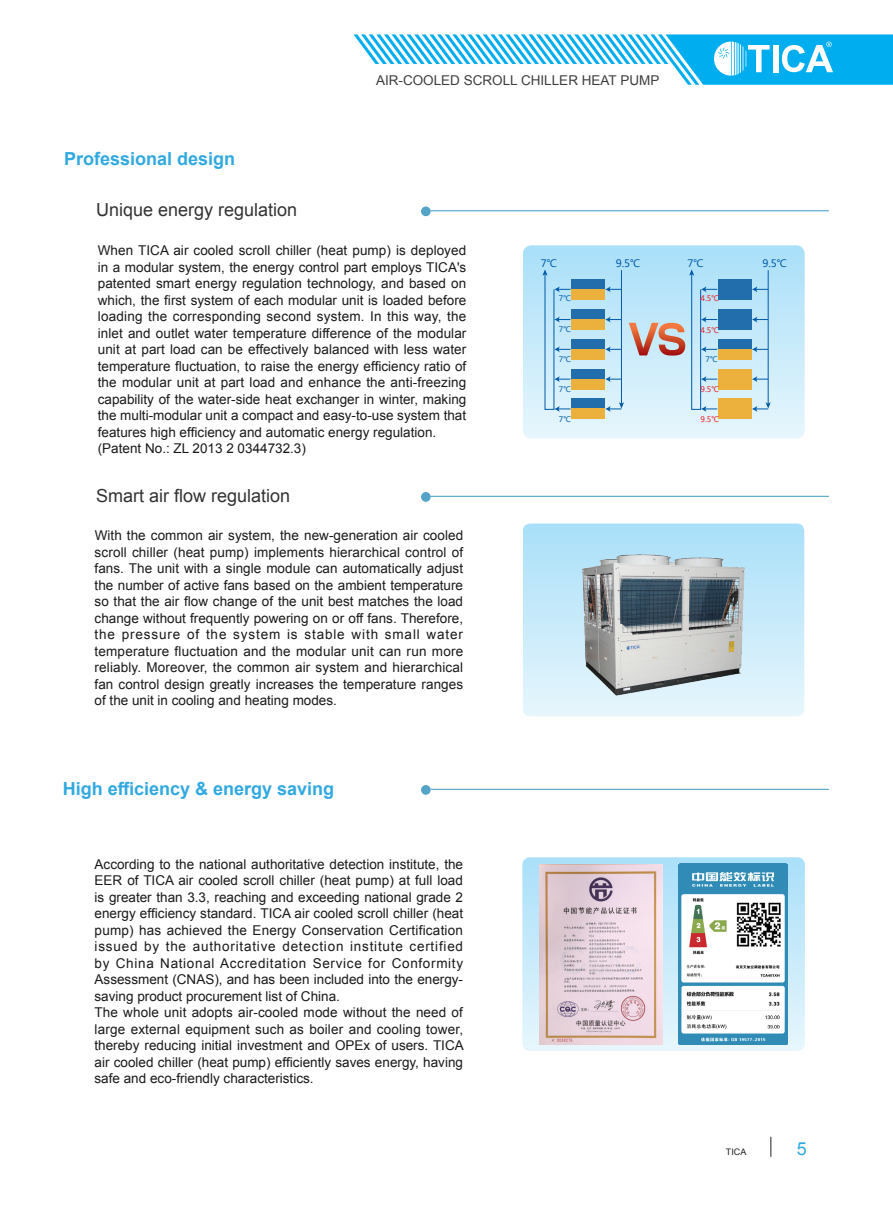
<style>
.page{position:relative;width:893px;height:1212px;background:#fff}
.page>*{position:absolute;margin:0;border:0;box-sizing:border-box;transform-origin:0 0}
.t1{font:700 18px "Arial";color:#31a9e0}
.t2{font:18px "Arial";color:#333334}
.t3{font:18px "Arial";color:#31a9e0}
.t4{font:13.5px/16.5px "Arial";color:#1a1a19}
.t5{font:13.5px "Arial";color:#3e3e3f}
.t6{font:10.2px "Microsoft Ya Hei";color:#015aaa}
.t7{font:9px "Arial";color:#231f20}
.t8{font:7.65px "Microsoft Ya Hei";color:#eb1c22}
.t9{font:7.65px "Microsoft Ya Hei";color:#015aaa}
</style>
<div class="page">
<svg style="left:353px;top:34px;width:540px;height:51px"></svg>
<svg style="left:771px;top:1137px;width:1px;height:20px"></svg>
<svg style="left:522px;top:857px;width:283px;height:194px;background:#c8e9f9"></svg>
<svg style="left:523px;top:523px;width:281px;height:193px;background:#c7eafa"></svg>
<svg style="left:523px;top:245px;width:282px;height:193px;background:#c6e9f8"></svg>
<div style="left:718px;top:280px;width:34px;height:10px;background:#226dab"></div>
<div style="left:718px;top:290px;width:34px;height:10px;background:#226dab"></div>
<div style="left:718px;top:310px;width:34px;height:10px;background:#226dab"></div>
<div style="left:718px;top:319px;width:34px;height:11px;background:#226dab"></div>
<div style="left:718px;top:339px;width:34px;height:10px;background:#226dab"></div>
<div style="left:718px;top:349px;width:34px;height:10px;background:#ecb03d"></div>
<div style="left:718px;top:369px;width:34px;height:10px;background:#ecb03d"></div>
<div style="left:718px;top:379px;width:34px;height:10px;background:#ecb03d"></div>
<div style="left:718px;top:399px;width:34px;height:10px;background:#ecb03d"></div>
<div style="left:718px;top:409px;width:34px;height:10px;background:#ecb03d"></div>
<div style="left:571px;top:280px;width:34px;height:10px;background:#226dab"></div>
<div style="left:571px;top:290px;width:34px;height:10px;background:#ecb03d"></div>
<div style="left:571px;top:310px;width:34px;height:10px;background:#226dab"></div>
<div style="left:571px;top:319px;width:34px;height:10px;background:#ecb03d"></div>
<div style="left:571px;top:339px;width:34px;height:10px;background:#226dab"></div>
<div style="left:571px;top:349px;width:34px;height:10px;background:#ecb03d"></div>
<div style="left:571px;top:369px;width:34px;height:10px;background:#226dab"></div>
<div style="left:571px;top:379px;width:34px;height:10px;background:#ecb03d"></div>
<div style="left:571px;top:399px;width:34px;height:10px;background:#226dab"></div>
<div style="left:571px;top:409px;width:34px;height:10px;background:#ecb03d"></div>
<svg style="left:542px;top:269px;width:28px;height:143px;background:#b3dcf2"></svg>
<svg style="left:752px;top:286px;width:16px;height:6px"></svg>
<svg style="left:752px;top:316px;width:16px;height:7px"></svg>
<svg style="left:752px;top:346px;width:16px;height:6px"></svg>
<svg style="left:752px;top:376px;width:16px;height:6px"></svg>
<hr style="left:768px;top:270px;width:1px;height:134px;background:#015aaa">
<svg style="left:752px;top:402px;width:19px;height:10px"></svg>
<svg style="left:605px;top:269px;width:112px;height:143px;background:#bcd9ea"></svg>
<div style="left:421px;top:206px;width:10px;height:10px;background:#54a3c9;border-radius:50%"></div>
<hr style="left:431px;top:210px;width:398px;height:1px;background:#54a3c9">
<div style="left:421px;top:492px;width:10px;height:10px;background:#54a3c9;border-radius:50%"></div>
<hr style="left:431px;top:496px;width:398px;height:1px;background:#54a3c9">
<div style="left:421px;top:785px;width:10px;height:10px;background:#54a3c9;border-radius:50%"></div>
<hr style="left:431px;top:789px;width:398px;height:1px;background:#54a3c9">
<img style="left:540px;top:864px;width:123px;height:180px">
<img style="left:678px;top:863px;width:110px;height:181px">
<img style="left:578px;top:549px;width:171px;height:148px">
<h1 class="t1" style="left:64px;top:146px;width:173px">Professional design</h1>
<h1 class="t2" style="left:96px;top:197px;width:203px">Unique energy regulation</h1>
<p class="t5" style="left:376px;top:71px;width:285px">AIR-COOLED SCROLL CHILLER HEAT PUMP</p>
<p class="t4" style="left:98px;top:242px;width:370px">When TICA air cooled scroll chiller (heat pump) is deployed in a modular system, the energy control part employs TICA's patented smart energy regulation technology, and based on which, the first system of each modular unit is loaded before loading the corresponding second system. In this way, the inlet and outlet water temperature difference of the modular unit at part load can be effectively balanced with less water temperature fluctuation, to raise the energy efficiency ratio of the modular unit at part load and enhance the anti-freezing capability of the water-side heat exchanger in winter, making the multi-modular unit a compact and easy-to-use system that features high efficiency and automatic energy regulation. (Patent No.: ZL 2013 2 0344732.3)</p>
<h1 class="t2" style="left:96px;top:484px;width:196px">Smart air flow regulation</h1>
<p class="t4" style="left:95px;top:527px;width:370px;text-align:justify">With the common air system, the new-generation air cooled scroll chiller (heat pump) implements hierarchical control of fans. The unit with a single module can automatically adjust the number of active fans based on the ambient temperature so that the air flow change of the unit best matches the load change without frequently powering on or off fans. Therefore, the pressure of the system is stable with small water temperature fluctuation and the modular unit can run more reliably. Moreover, the common air system and hierarchical fan control design greatly increases the temperature ranges of the unit in cooling and heating modes.</p>
<p class="t6" style="left:541px;top:256px;width:18px">7℃</p>
<p class="t6" style="left:616px;top:256px;width:26px">9.5℃</p>
<p class="t9" style="left:559px;top:293px;width:14px">7℃</p>
<p class="t9" style="left:559px;top:324px;width:14px">7℃</p>
<p class="t9" style="left:559px;top:354px;width:14px">7℃</p>
<p class="t9" style="left:559px;top:384px;width:14px">7℃</p>
<p class="t9" style="left:559px;top:414px;width:14px">7℃</p>
<p class="t6" style="left:687px;top:256px;width:18px">7℃</p>
<p class="t6" style="left:762px;top:256px;width:26px">9.5℃</p>
<p class="t8" style="left:700px;top:293px;width:20px">4.5℃</p>
<p class="t8" style="left:700px;top:325px;width:20px">4.5℃</p>
<p class="t9" style="left:706px;top:354px;width:14px">7℃</p>
<p class="t8" style="left:700px;top:384px;width:20px">9.5℃</p>
<p class="t8" style="left:700px;top:414px;width:20px">9.5℃</p>
<h1 class="t1" style="left:63px;top:776px;width:273px">High efficiency &amp; energy saving</h1>
<p class="t4" style="left:95px;top:856px;width:371px">According to the national authoritative detection institute, the EER of TICA air cooled scroll chiller (heat pump) at full load is greater than 3.3, reaching and exceeding national grade 2 energy efficiency standard. TICA air cooled scroll chiller (heat pump) has achieved the Energy Conservation Certification issued by the authoritative detection institute certified by China National Accreditation Service for Conformity Assessment (CNAS), and has been included into the energy&shy;saving product procurement list of China.<br>The whole unit adopts air-cooled mode without the need of large external equipment such as boiler and cooling tower, thereby reducing initial investment and OPEx of users. TICA air cooled chiller (heat pump) efficiently saves energy, having safe and eco-friendly characteristics.</p>
<p class="t7" style="left:726px;top:1146px;width:22px">TICA</p>
<h1 class="t3" style="left:797px;top:1137px;width:12px">5</h1>
</div>
